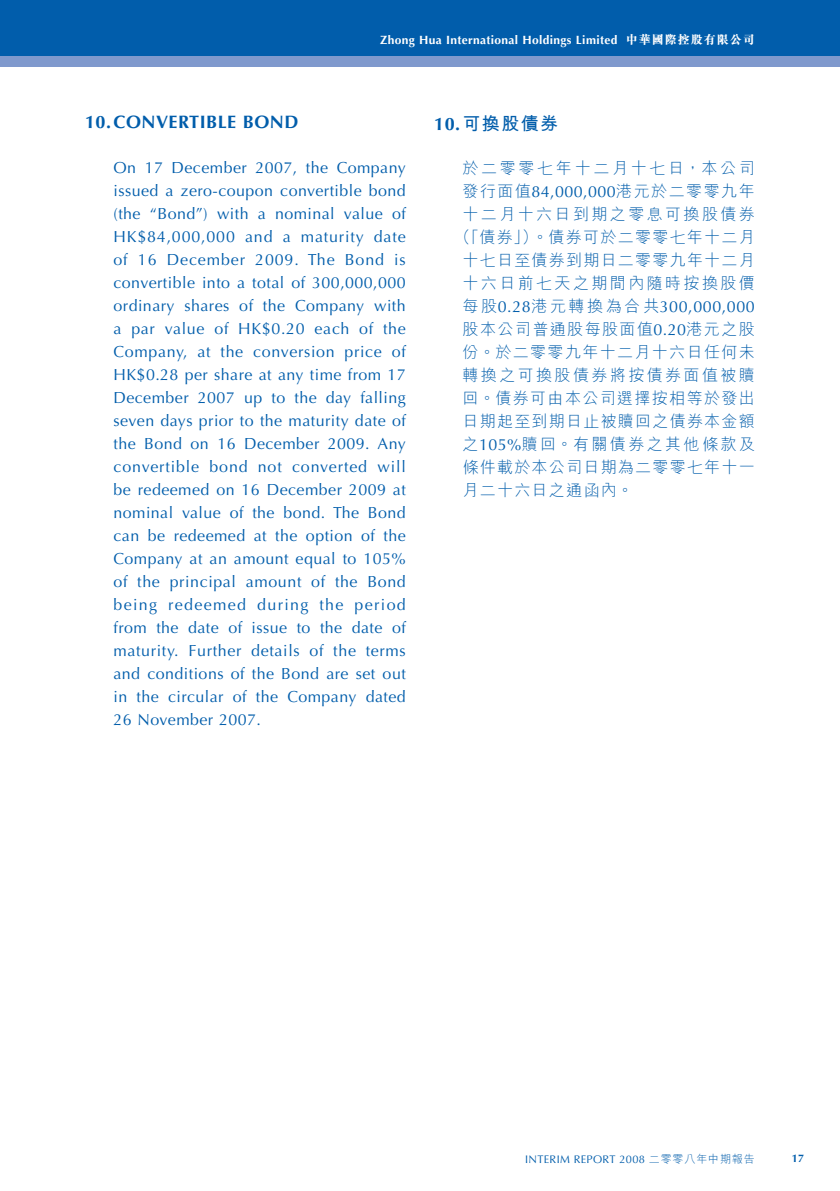
<style>
.page{position:relative;width:840px;height:1191px;background:#fff}
.page>*{position:absolute;margin:0;border:0;box-sizing:border-box;transform-origin:0 0}
.t1{font:700 18px "Optima LT Std";letter-spacing:.03em;color:#015dab}
.t2{font:18px "M Hei HK Bold B5 pc H";letter-spacing:.08em;color:#015dab}
.t3{font:16px/23px "Optima LT Std";letter-spacing:.03em;color:#015dab;text-align:justify}
.t4{font:16px/23px "M Hei HK Light B5 pc H";letter-spacing:.095em;color:#015dab;text-align:justify}
.t5{font:16px/23px "M Hei HK Light B5 pc H";letter-spacing:.15em;color:#015dab;text-align:center}
.t6{font:700 12px "Optima LT Std";letter-spacing:.03em;color:#fff}
.t7{font:11px "Optima LT Std";letter-spacing:.03em;color:#015dab}
.t8{font:700 11px "Optima LT Std";color:#015dab}
.s1{font-family:"M Sung HK Xbold B5 pc H";font-weight:400}
.s2{font-family:"Optima LT Std";font-weight:700}
.s3{font-family:"Optima LT Std"}
.s4{font-family:"M Hei HK Light B5 pc H"}
</style>
<div class="page">
<div style="left:0;top:0;width:839px;height:67px;background:#7f99cd"></div>
<div style="left:0;top:0;width:839px;height:55px;background:#015dab"></div>
<p class="t6" style="left:380px;top:35px;width:376px">Zhong Hua International Holdings Limited <span class="s1">中華國際控股有限公司</span></p>
<p class="t1" style="left:85px;top:116px;width:215px">10. CONVERTIBLE BOND</p>
<p class="t3" style="left:113px;top:159px;width:293px">On 17 December 2007, the Company issued a zero-coupon convertible bond (the “Bond”) with a nominal value of HK$84,000,000 and a maturity date of 16 December 2009. The Bond is convertible into a total of 300,000,000 ordinary shares of the Company with a par value of HK$0.20 each of the Company, at the conversion price of HK$0.28 per share at any time from 17<br>December 2007 up to the day falling seven days prior to the maturity date of the Bond on 16 December 2009. Any convertible bond not converted will be redeemed on 16 December 2009 at nominal value of the bond. The Bond can be redeemed at the option of the Company at an amount equal to 105% of the principal amount of the Bond being redeemed during the period from the date of issue to the date of maturity. Further details of the terms and conditions of the Bond are set out in the circular of the Company dated 26 November 2007.</p>
<p class="t2" style="left:434px;top:116px;width:125px"><span class="s2">10.</span> 可換股債券</p>
<p class="t5" style="left:454px;top:158px;width:301px">於二零零七年十二月十七日，本公司發行面值<span class="s3">84,000,000</span>港元於二零零九年十二月十六日到期之零息可換股債券（「債券」）。債券可於二零零七年十二月十七日至債券到期日二零零九年十二月十六日前七天之期間內隨時按換股價</p>
<p class="t3" style="left:462px;top:298px;width:293px"><span class="s4">每股</span>0.28<span class="s4">港元轉換為合共</span>300,000,000</p>
<p class="t4" style="left:462px;top:319px;width:293px">股本公司普通股每股面值<span class="s3">0.20</span>港元之股份。於二零零九年十二月十六日任何未轉換之可換股債券將按債券面值被贖回。債券可由本公司選擇按相等於發出日期起至到期日止被贖回之債券本金額之<span class="s3">105%</span>贖回。有關債券之其他條款及條件載於本公司日期為二零零七年十一月二十六日之通函內。</p>
<p class="t7" style="left:525px;top:1154px;width:231px">INTERIM REPORT 2008 <span class="s4">二零零八年中期報告</span></p>
<p class="t8" style="left:791px;top:1154px;width:14px">17</p>
</div>
